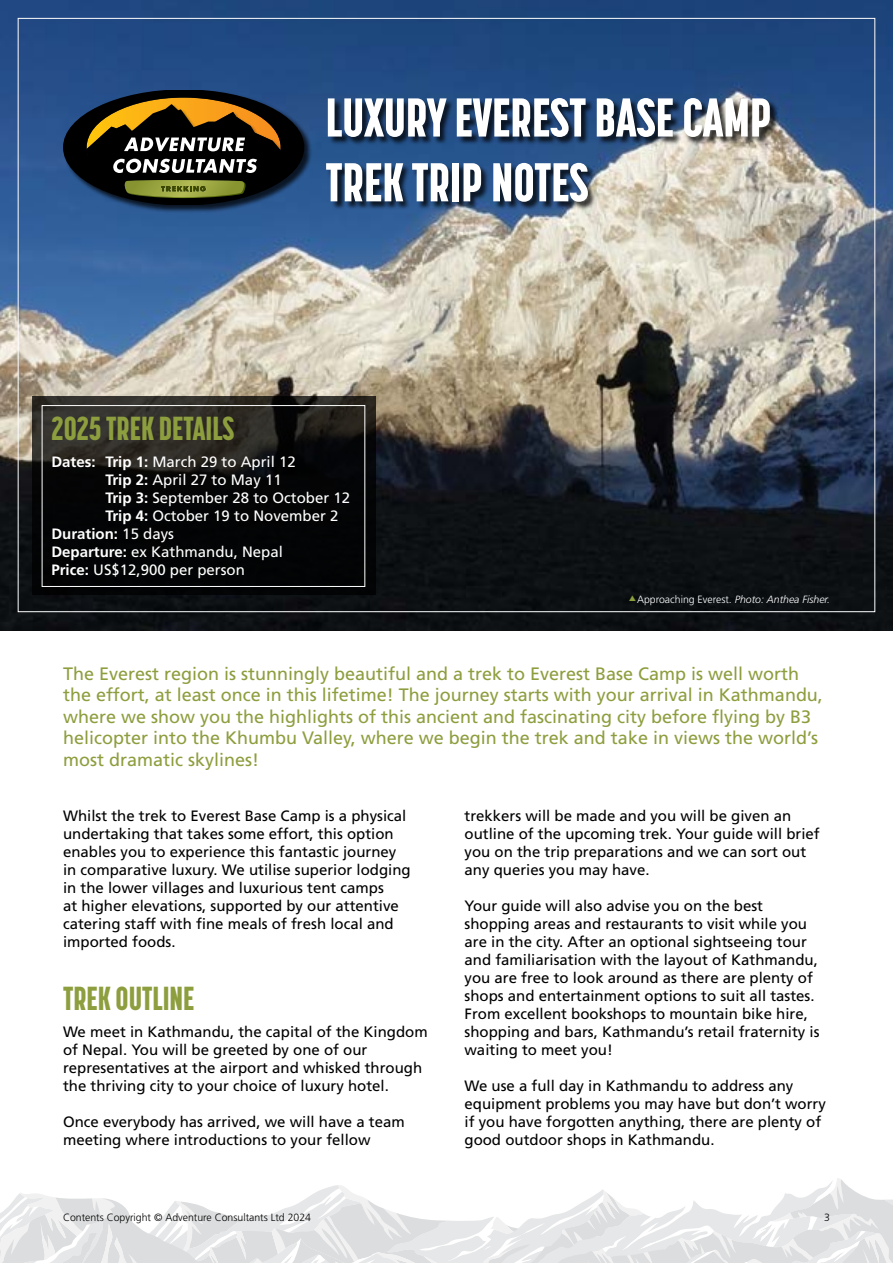
<style>
.page{position:relative;width:893px;height:1263px;background:#fff}
.page>*{position:absolute;margin:0;border:0;box-sizing:border-box;transform-origin:0 0}
.t1{font:800 54px/64.8px "Korolev Compressed";color:#fff}
.t2{font:800 33px "Korolev Compressed";color:#8d9e3e}
.t3{font:18px/21.6px "Frutiger LT Std";color:#8d9e3e}
.t4{font:15px/18px "Frutiger LT Std";color:#000}
.t5{font:15px "Frutiger LT Std";color:#fff}
.t6{font:700 15px "Frutiger LT Std";color:#fff}
.t7{font:300 10.5px "Frutiger LT Std";color:#000}
.t8{font:300 10.5px "Frutiger LT Std";color:#fff}
.s1{font-weight:700}
.s2{font-weight:400}
.s3{font-style:italic}
</style>
<div class="page">
<svg style="left:0;top:1178px;width:893px;height:85px"></svg>
<img style="left:0;top:0;width:893px;height:630px">
<div style="left:63px;top:90px;width:249px;height:123px;background:#000;opacity:.75"></div>
<svg style="left:63px;top:90px;width:241px;height:115px;background:#3e3e32"></svg>
<svg style="left:33px;top:396px;width:343px;height:199px;background:#10100f"></svg>
<div style="left:42px;top:405px;width:323px;height:182px;border:1px solid #fff"></div>
<div style="left:327px;top:99px;width:452px;height:111px;background:#000;opacity:.75"></div>
<svg style="left:629px;top:596px;width:7px;height:6px"></svg>
<h1 class="t1" style="left:326px;top:84px;width:447px">LUXURY EVEREST BASE CAMP<br>TREK TRIP NOTES</h1>
<h2 class="t2" style="left:51px;top:409px;width:184px">2025 TREK DETAILS</h2>
<p class="t5" style="left:51px;top:453px;width:246px"><span class="s1">Dates: Trip 1:</span> March 29 to April 12</p>
<p class="t5" style="left:105px;top:471px;width:178px"><span class="s1">Trip 2:</span> April 27 to May 11</p>
<p class="t5" style="left:105px;top:489px;width:246px"><span class="s1">Trip 3:</span> September 28 to October 12</p>
<p class="t5" style="left:105px;top:507px;width:234px"><span class="s1">Trip 4:</span> October 19 to November 2</p>
<p class="t6" style="left:51px;top:525px;width:124px">Duration: <span class="s2">15 days</span></p>
<p class="t5" style="left:51px;top:543px;width:233px"><span class="s1">Departure:</span> ex Kathmandu, Nepal</p>
<p class="t5" style="left:51px;top:561px;width:195px"><span class="s1">Price:</span> US$12,900 per person</p>
<p class="t8" style="left:637px;top:593px;width:194px">Approaching Everest. <span class="s3">Photo: Anthea Fisher.</span></p>
<p class="t3" style="left:63px;top:663px;width:761px">The Everest region is stunningly beautiful and a trek to Everest Base Camp is well worth the effort, at least once in this lifetime! The journey starts with your arrival in Kathmandu, where we show you the highlights of this ancient and fascinating city before flying by B3 helicopter into the Khumbu Valley, where we begin the trek and take in views the world’s most dramatic skylines!</p>
<p class="t4" style="left:63px;top:807px;width:349px">Whilst the trek to Everest Base Camp is a physical undertaking that takes some effort, this option enables you to experience this fantastic journey in comparative luxury. We utilise superior lodging in the lower villages and luxurious tent camps<br>at higher elevations, supported by our attentive catering staff with fine meals of fresh local and imported foods.</p>
<h2 class="t2" style="left:63px;top:979px;width:133px">TREK OUTLINE</h2>
<p class="t4" style="left:63px;top:1023px;width:366px">We meet in Kathmandu, the capital of the Kingdom of Nepal. You will be greeted by one of our representatives at the airport and whisked through the thriving city to your choice of luxury hotel.</p>
<p class="t4" style="left:63px;top:1113px;width:343px">Once everybody has arrived, we will have a team meeting where introductions to your fellow</p>
<p class="t4" style="left:464px;top:807px;width:357px">trekkers will be made and you will be given an outline of the upcoming trek. Your guide will brief you on the trip preparations and we can sort out any queries you may have.</p>
<p class="t4" style="left:464px;top:897px;width:357px">Your guide will also advise you on the best shopping areas and restaurants to visit while you are in the city. After an optional sightseeing tour and familiarisation with the layout of Kathmandu, you are free to look around as there are plenty of shops and entertainment options to suit all tastes.<br>From excellent bookshops to mountain bike hire, shopping and bars, Kathmandu’s retail fraternity is waiting to meet you!</p>
<p class="t4" style="left:464px;top:1077px;width:363px">We use a full day in Kathmandu to address any equipment problems you may have but don’t worry if you have forgotten anything, there are plenty of good outdoor shops in Kathmandu.</p>
<p class="t7" style="left:63px;top:1211px;width:250px">Contents Copyright © Adventure Consultants Ltd 2024</p>
<p class="t7" style="left:824px;top:1211px;width:7px">3</p>
</div>
